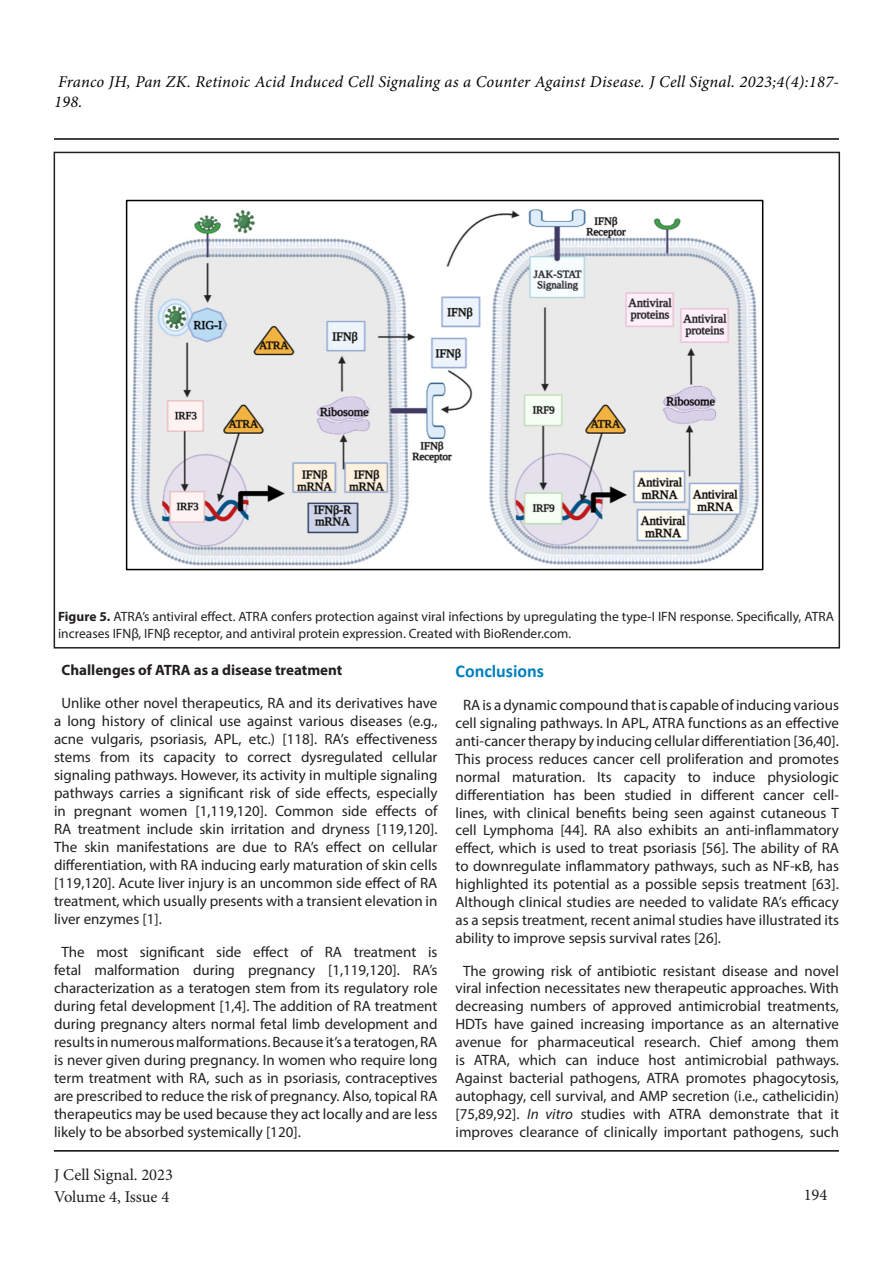
<style>
.page{position:relative;width:893px;height:1263px;background:#fff}
.page>*{position:absolute;margin:0;border:0;box-sizing:border-box;transform-origin:0 0}
.t1{font:700 18px "Calibri";color:#007fbe}
.t2{font:italic 16.5px/19.8px "Minion Pro";letter-spacing:.015em;color:#040503}
.t3{font:16.5px/21.6px "Minion Pro";color:#231f20}
.No_Spacing{font:15px/18px "Myriad Pro";color:#231f20;text-align:justify}
.No_Spacing-2{font:700 15px "Myriad Pro";color:#231f20}
.No_Spacing-3{font:13.5px/16.2px "Myriad Pro";color:#231f20}
.s1{font-weight:700}
.s2{font-style:italic}
</style>
<div class="page">
<hr style="left:54px;top:1150px;width:785px;height:1px;background:#040503">
<hr style="left:54px;top:138px;width:785px;height:2px;background:#040503">
<img style="left:130px;top:209px;width:629px;height:357px">
<div style="left:126px;top:200px;width:637px;height:370px;border:2px solid #000"></div>
<p class="t2" style="left:54px;top:72px;width:786px">Franco JH, Pan ZK. Retinoic Acid Induced Cell Signaling as a Counter Against Disease. J Cell Signal. 2023;4(4):187-<br>198.</p>
<p class="No_Spacing-3" style="left:58px;top:609px;width:777px"><span class="s1">Figure 5.</span> ATRA’s antiviral effect. ATRA confers protection against viral infections by upregulating the type-I IFN response. Specifically, ATRA increases IFNβ, IFNβ receptor, and antiviral protein expression. Created with BioRender.com.</p>
<p class="No_Spacing-2" style="left:62px;top:660px;width:282px">Challenges of ATRA as a disease treatment</p>
<p class="No_Spacing" style="left:54px;top:694px;width:385px;text-indent:8px">Unlike other novel therapeutics, RA and its derivatives have a long history of clinical use against various diseases (e.g., acne vulgaris, psoriasis, APL, etc.) [118]. RA’s effectiveness stems from its capacity to correct dysregulated cellular signaling pathways. However, its activity in multiple signaling pathways carries a significant risk of side effects, especially in pregnant women [1,119,120]. Common side effects of RA treatment include skin irritation and dryness [119,120].<br>The skin manifestations are due to RA’s effect on cellular differentiation, with RA inducing early maturation of skin cells [119,120]. Acute liver injury is an uncommon side effect of RA treatment, which usually presents with a transient elevation in liver enzymes [1].</p>
<p class="No_Spacing" style="left:54px;top:943px;width:385px;text-indent:8px">The most significant side effect of RA treatment is fetal malformation during pregnancy [1,119,120]. RA’s characterization as a teratogen stem from its regulatory role during fetal development [1,4]. The addition of RA treatment during pregnancy alters normal fetal limb development and results in numerous malformations. Because it’s a teratogen, RA is never given during pregnancy. In women who require long term treatment with RA, such as in psoriasis, contraceptives are prescribed to reduce the risk of pregnancy. Also, topical RA therapeutics may be used because they act locally and are less likely to be absorbed systemically [120].</p>
<p class="t3" style="left:54px;top:1164px;width:121px">J Cell Signal. 2023<br>Volume 4, Issue 4</p>
<p class="t1" style="left:455px;top:659px;width:90px">Conclusions</p>
<p class="No_Spacing" style="left:455px;top:696px;width:385px;text-indent:8px">RA is a dynamic compound that is capable of inducing various cell signaling pathways. In APL, ATRA functions as an effective anti-cancer therapy by inducing cellular differentiation [36,40].<br>This process reduces cancer cell proliferation and promotes normal maturation. Its capacity to induce physiologic differentiation has been studied in different cancer cell&shy;lines, with clinical benefits being seen against cutaneous T cell Lymphoma [44]. RA also exhibits an anti-inflammatory effect, which is used to treat psoriasis [56]. The ability of RA to downregulate inflammatory pathways, such as NF-κB, has highlighted its potential as a possible sepsis treatment [63].<br>Although clinical studies are needed to validate RA’s efficacy as a sepsis treatment, recent animal studies have illustrated its ability to improve sepsis survival rates [26].</p>
<p class="No_Spacing" style="left:455px;top:961px;width:385px;text-align:center">The growing risk of antibiotic resistant disease and novel viral infection necessitates new therapeutic approaches. With decreasing numbers of approved antimicrobial treatments, HDTs have gained increasing importance as an alternative avenue for pharmaceutical research. Chief among them is ATRA, which can induce host antimicrobial pathways.<br>Against bacterial pathogens, ATRA promotes phagocytosis, autophagy, cell survival, and AMP secretion (i.e., cathelicidin) [75,89,92]. <span class="s2">In vitro</span> studies with ATRA demonstrate that it improves clearance of clinically important pathogens, such</p>
<p class="t3" style="left:804px;top:1184px;width:25px">194</p>
</div>
